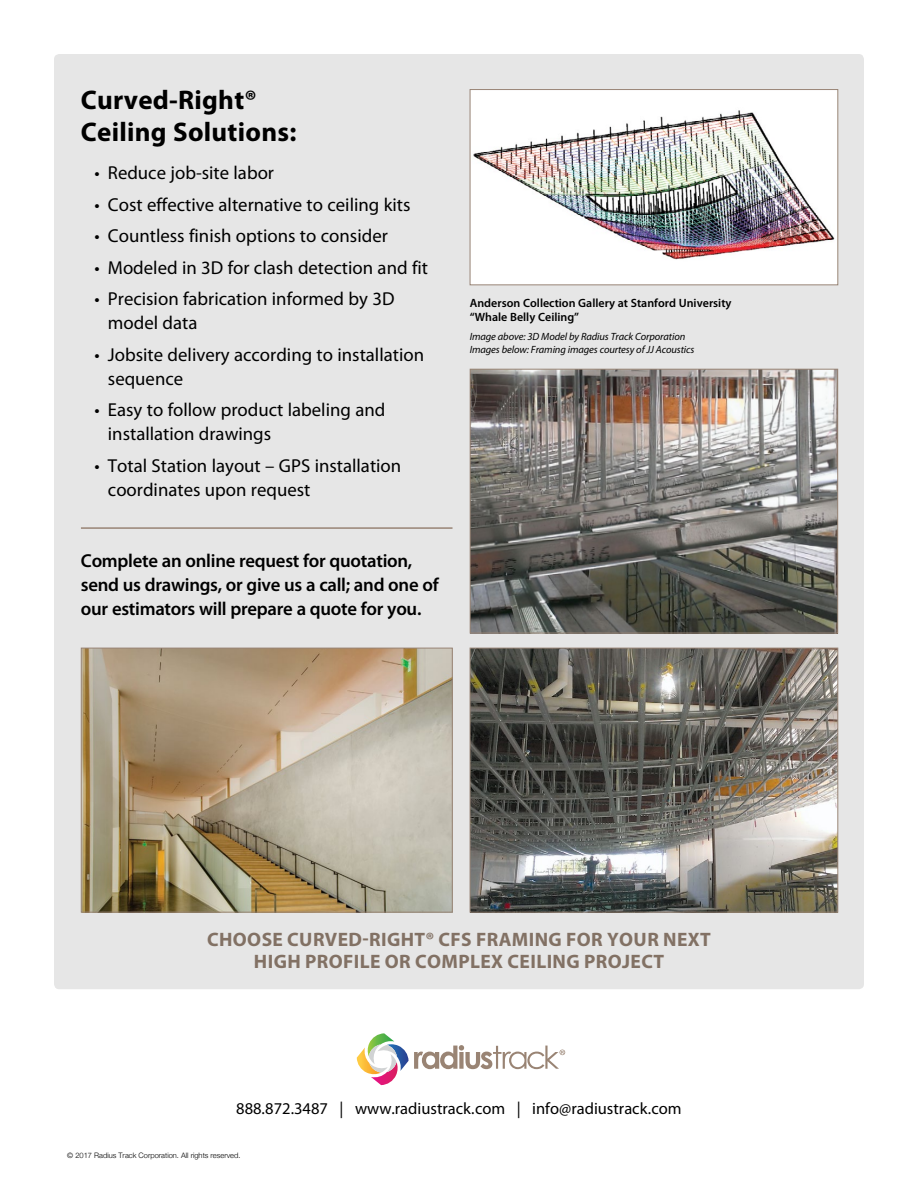
<style>
.page{position:relative;width:918px;height:1188px;background:#fff}
.page>*{position:absolute;margin:0;border:0;box-sizing:border-box;transform-origin:0 0}
.t1{font:700 27px/32.4px "Myriad Pro";letter-spacing:.01em;color:#000}
.t2{font:700 19.5px/22.5px "Myriad Pro";letter-spacing:.02em;color:#827164;text-align:center}
.t3{font:18.75px/24px "Myriad Pro";color:#000}
.t4{font:600 18.75px/24px "Myriad Pro";letter-spacing:-.015em;color:#000}
.t5{font:16.5px "Myriad Pro";color:#000}
.t6{font:600 12px/14.4px "Myriad Pro";color:#000}
.t7{font:italic 10.5px/12.6px "Myriad Pro";letter-spacing:-.01em;color:#000}
.t8{font:300 7.5px "Helvetica Neue";color:#000}
</style>
<div class="page">
<div style="left:54px;top:54px;width:810px;height:935px;background:#e6e6e6;border-radius:5px"></div>
<hr style="left:81px;top:527px;width:372px;height:2px;background:#988475">
<img style="left:83px;top:650px;width:368px;height:260px">
<div style="left:81px;top:648px;width:372px;height:264px;border:1px solid #988475"></div>
<img style="left:472px;top:371px;width:364px;height:260px">
<div style="left:470px;top:369px;width:368px;height:264px;border:1px solid #988475"></div>
<img style="left:472px;top:650px;width:364px;height:260px">
<div style="left:470px;top:648px;width:368px;height:264px;border:1px solid #988475"></div>
<img style="left:472px;top:91px;width:364px;height:192px">
<div style="left:470px;top:89px;width:368px;height:196px;border:1px solid #988475"></div>
<svg style="left:357px;top:1033px;width:208px;height:52px"></svg>
<h1 class="t1" style="left:81px;top:83px;width:217px">Curved-Right®<br>Ceiling Solutions:</h1>
<p class="t3" style="left:94px;top:160px;width:181px">• Reduce job-site labor</p>
<p class="t3" style="left:94px;top:192px;width:318px">• Cost effective alternative to ceiling kits</p>
<p class="t3" style="left:94px;top:224px;width:295px">• Countless finish options to consider</p>
<p class="t3" style="left:94px;top:255px;width:335px">• Modeled in 3D for clash detection and fit</p>
<p class="t3" style="left:108px;top:287px;width:288px;text-indent:-14px">• Precision fabrication informed by 3D model data</p>
<p class="t3" style="left:108px;top:342px;width:318px;text-indent:-14px">• Jobsite delivery according to installation sequence</p>
<p class="t3" style="left:108px;top:398px;width:279px;text-indent:-14px">• Easy to follow product labeling and installation drawings</p>
<p class="t3" style="left:108px;top:453px;width:295px;text-indent:-14px">• Total Station layout – GPS installation coordinates upon request</p>
<p class="t4" style="left:81px;top:548px;width:359px">Complete an online request for quotation, send us drawings, or give us a call; and one of our estimators will prepare a quote for you.</p>
<p class="t6" style="left:470px;top:295px;width:263px">Anderson Collection Gallery at Stanford University “Whale Belly Ceiling”</p>
<p class="t7" style="left:470px;top:330px;width:226px">Image above: 3D Model by Radius Track Corporation<br>Images below: Framing images courtesy of JJ Acoustics</p>
<p class="t2" style="left:207px;top:927px;width:505px">CHOOSE CURVED-RIGHT® CFS FRAMING FOR YOUR NEXT<br>HIGH PROFILE OR COMPLEX CEILING PROJECT</p>
<p class="t5" style="left:236px;top:1098px;width:447px">888.872.3487 | www.radiustrack.com | info@radiustrack.com</p>
<p class="t8" style="left:67px;top:1149px;width:175px">© 2017 Radius Track Corporation. All rights reserved.</p>
</div>
